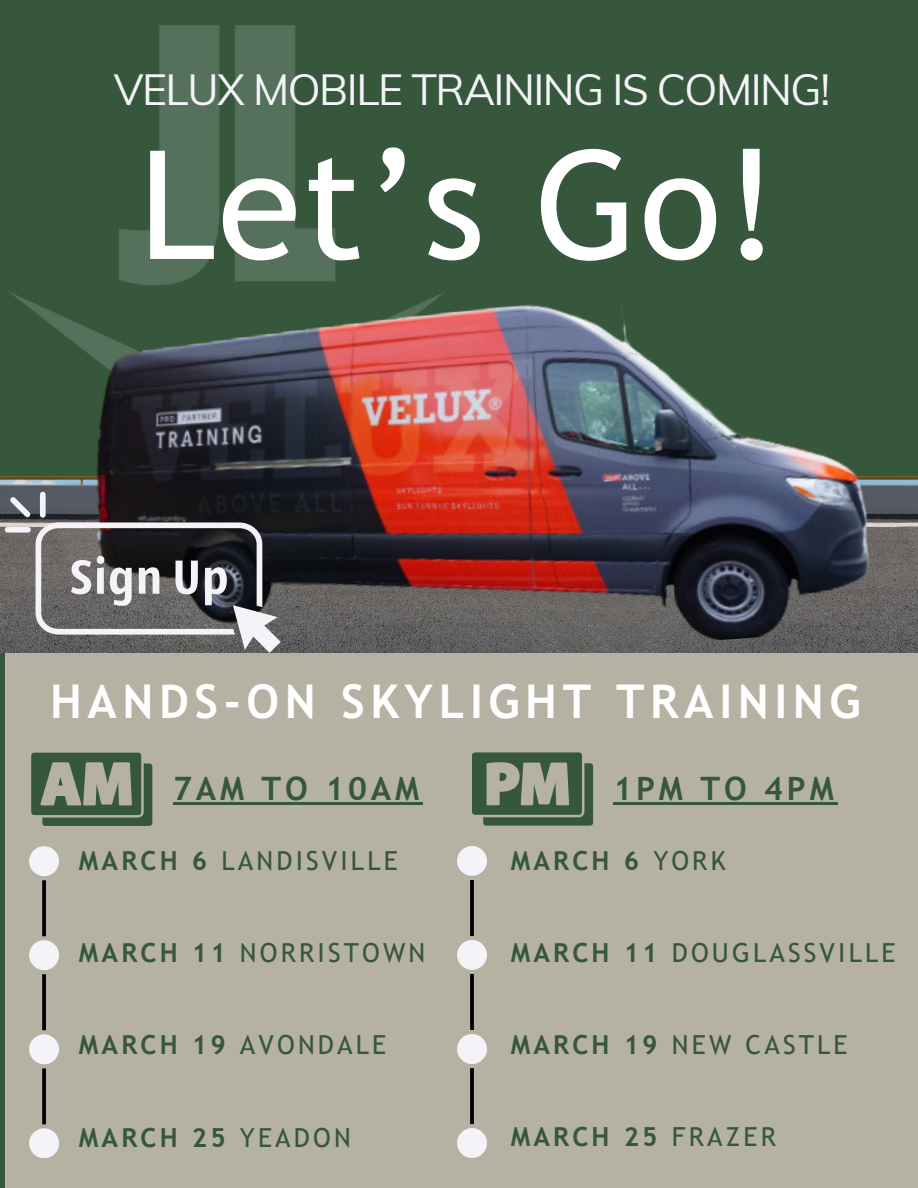
<style>
.page{position:relative;width:918px;height:1188px;background:#37573d}
.page>*{position:absolute;margin:0;border:0;box-sizing:border-box;transform-origin:0 0}
.t1{font:151.35px "Trebuchet MS";color:#fff}
.t2{font:700 46.5px "Trebuchet MS";letter-spacing:.12em;color:#fff}
.t3{font:42.75px "Muli";letter-spacing:-.035em;color:#f3f3f8}
.t4{font:700 32.25px "Trebuchet MS";letter-spacing:.12em;color:#37573d}
.t5{font:26.25px "Trebuchet MS";letter-spacing:.12em;color:#37573d}
.t6{font:700 26.25px "Trebuchet MS";letter-spacing:.12em;color:#37573d}
.s1{font-weight:700}
.s2{font-weight:400}
</style>
<div class="page">
<div style="left:5px;top:594px;width:913px;height:594px;background:#b5b1a3"></div>
<img style="left:0;top:476px;width:918px;height:177px">
<img style="left:10px;top:26px;width:326px;height:296px">
<img style="left:48px;top:268px;width:832px;height:385px">
<svg style="left:29px;top:846px;width:30px;height:312px"></svg>
<svg style="left:31px;top:753px;width:121px;height:73px"></svg>
<svg style="left:472px;top:752px;width:121px;height:74px"></svg>
<svg style="left:457px;top:846px;width:30px;height:312px"></svg>
<div style="left:40px;top:492px;width:6px;height:26px;background:#f3f3f8;border-radius:3px"></div>
<svg style="left:10px;top:497px;width:20px;height:20px"></svg>
<div style="left:5px;top:527px;width:26px;height:6px;background:#f3f3f8;border-radius:3px"></div>
<svg style="left:36px;top:522px;width:244px;height:131px;background:#6c6b6e"></svg>
<hr style="left:173px;top:802px;width:250px;height:2px;background:#37573d">
<hr style="left:613px;top:802px;width:225px;height:3px;background:#37573d">
<p class="t3" style="left:114px;top:62px;width:718px">VELUX MOBILE TRAINING IS COMING!</p>
<p class="t1" style="left:139px;top:117px;width:641px">Let’s Go!</p>
<h1 class="t2" style="left:50px;top:674px;width:812px">HANDS-ON SKYLIGHT TRAINING</h1>
<p class="t4" style="left:173px;top:769px;width:248px">7AM TO 10AM</p>
<p class="t4" style="left:613px;top:770px;width:222px">1PM TO 4PM</p>
<p class="t5" style="left:79px;top:845px;width:320px"><span class="s1">MARCH 6</span> LANDISVILLE</p>
<p class="t6" style="left:511px;top:845px;width:217px">MARCH 6 <span class="s2">YORK</span></p>
<h2 class="t5" style="left:79px;top:938px;width:348px"><span class="s1">MARCH 11</span> NORRISTOWN</h2>
<h4 class="t5" style="left:511px;top:937px;width:386px"><span class="s1">MARCH 11</span> DOUGLASSVILLE</h4>
<p class="t5" style="left:79px;top:1030px;width:309px"><span class="s1">MARCH 19</span> AVONDALE</p>
<p class="t5" style="left:511px;top:1030px;width:338px"><span class="s1">MARCH 19</span> NEW CASTLE</p>
<h4 class="t6" style="left:79px;top:1122px;width:273px">MARCH 25 <span class="s2">YEADON</span></h4>
<p class="t6" style="left:511px;top:1122px;width:267px">MARCH 25 <span class="s2">FRAZER</span></p>
</div>
